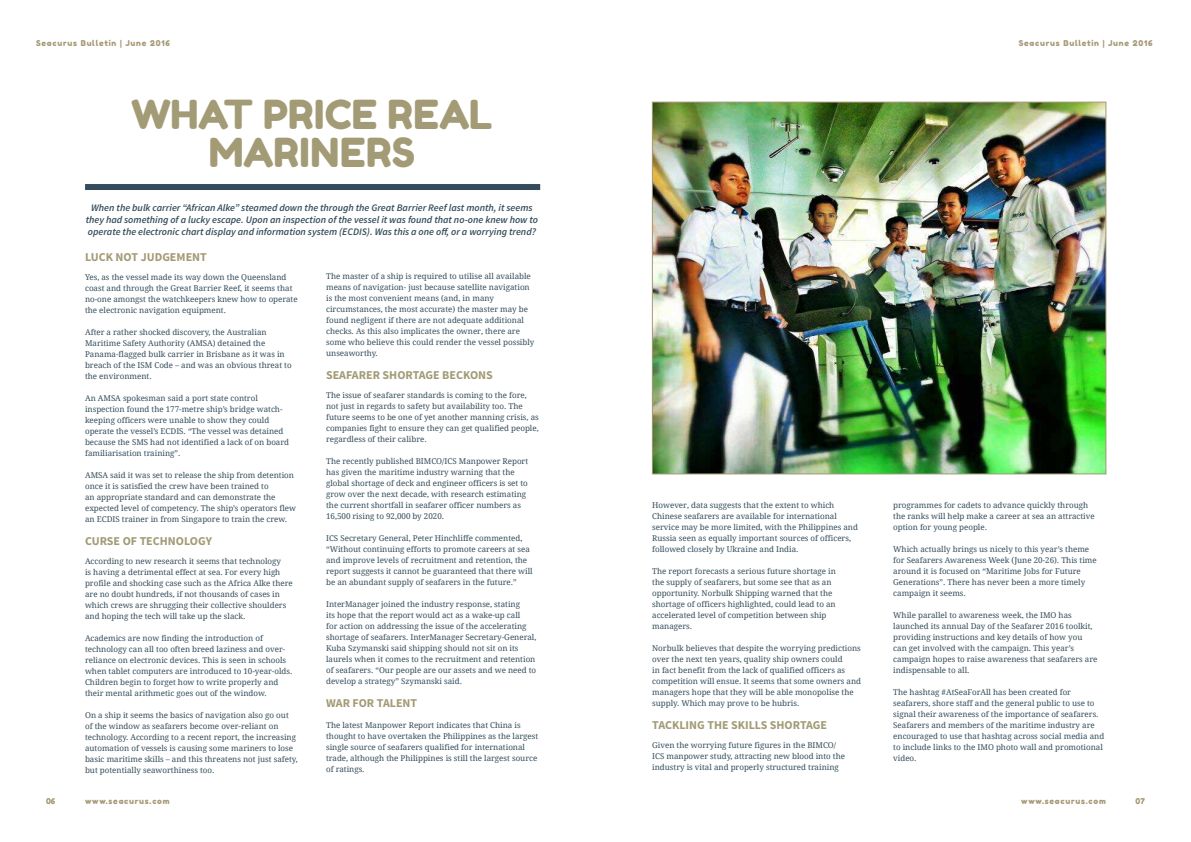
<style>
.page{position:relative;width:1191px;height:842px;background:#fff}
.page>*{position:absolute;margin:0;border:0;box-sizing:border-box;transform-origin:0 0}
.t1{font:40px/38px "Fredoka One";letter-spacing:.005em;color:#a39b76;text-align:center}
.t2{font:700 12px "Source Sans Pro";color:#a39b76}
.t3{font:italic 600 10px/12px "Source Sans Pro";color:#344d5c;text-align:center}
.t4{font:8px/11px "Droid Serif";color:#344d5c}
.t5{font:8px "Fredoka One";letter-spacing:.1em;color:#a69976}
</style>
<div class="page">
<div style="left:85px;top:184px;width:455px;height:6px;background:#344d5c"></div>
<img style="left:654px;top:104px;width:450px;height:368px">
<p class="t5" style="left:36px;top:38px;width:135px">Seacurus Bulletin | June 2016</p>
<p class="t5" style="left:1018px;top:38px;width:135px">Seacurus Bulletin | June 2016</p>
<h1 class="t1" style="left:131px;top:95px;width:363px">WHAT PRICE REAL<br>MARINERS</h1>
<p class="t3" style="left:86px;top:201px;width:453px">When the bulk carrier “African Alke” steamed down the through the Great Barrier Reef last month, it seems they had something of a lucky escape. Upon an inspection of the vessel it was found that no-one knew how to operate the electronic chart display and information system (ECDIS). Was this a one off, or a worrying trend?</p>
<h2 class="t2" style="left:85px;top:249px;width:123px">LUCK NOT JUDGEMENT</h2>
<p class="t4" style="left:85px;top:272px;width:214px">Yes, as the vessel made its way down the Queensland coast and through the Great Barrier Reef, it seems that no-one amongst the watchkeepers knew how to operate the electronic navigation equipment.</p>
<p class="t4" style="left:85px;top:327px;width:208px">After a rather shocked discovery, the Australian Maritime Safety Authority (AMSA) detained the Panama-flagged bulk carrier in Brisbane as it was in breach of the ISM Code – and was an obvious threat to the environment.</p>
<p class="t4" style="left:85px;top:393px;width:206px">An AMSA spokesman said a port state control inspection found the 177-metre ship’s bridge watch&shy;keeping officers were unable to show they could operate the vessel’s ECDIS. “The vessel was detained because the SMS had not identified a lack of on board familiarisation training”.</p>
<p class="t4" style="left:85px;top:470px;width:212px">AMSA said it was set to release the ship from detention once it is satisfied the crew have been trained to<br>an appropriate standard and can demonstrate the expected level of competency. The ship’s operators flew an ECDIS trainer in from Singapore to train the crew.</p>
<h2 class="t2" style="left:85px;top:533px;width:128px">CURSE OF TECHNOLOGY</h2>
<p class="t4" style="left:85px;top:556px;width:209px">According to new research it seems that technology<br>is having a detrimental effect at sea. For every high profile and shocking case such as the Africa Alke there are no doubt hundreds, if not thousands of cases in which crews are shrugging their collective shoulders and hoping the tech will take up the slack.</p>
<p class="t4" style="left:85px;top:633px;width:209px">Academics are now finding the introduction of technology can all too often breed laziness and over&shy;reliance on electronic devices. This is seen in schools when tablet computers are introduced to 10-year-olds.<br>Children begin to forget how to write properly and their mental arithmetic goes out of the window.</p>
<p class="t4" style="left:85px;top:710px;width:214px">On a ship it seems the basics of navigation also go out of the window as seafarers become over-reliant on technology. According to a recent report, the increasing automation of vessels is causing some mariners to lose basic maritime skills – and this threatens not just safety, but potentially seaworthiness too.</p>
<p class="t4" style="left:326px;top:271px;width:210px">The master of a ship is required to utilise all available means of navigation- just because satellite navigation is the most convenient means (and, in many circumstances, the most accurate) the master may be found negligent if there are not adequate additional checks. As this also implicates the owner, there are some who believe this could render the vessel possibly unseaworthy.</p>
<h2 class="t2" style="left:326px;top:367px;width:168px">SEAFARER SHORTAGE BECKONS</h2>
<p class="t4" style="left:326px;top:390px;width:214px">The issue of seafarer standards is coming to the fore, not just in regards to safety but availability too. The future seems to be one of yet another manning crisis, as companies fight to ensure they can get qualified people, regardless of their calibre.</p>
<p class="t4" style="left:326px;top:456px;width:204px">The recently published BIMCO/ICS Manpower Report has given the maritime industry warning that the global shortage of deck and engineer officers is set to grow over the next decade, with research estimating the current shortfall in seafarer officer numbers as 16,500 rising to 92,000 by 2020.</p>
<p class="t4" style="left:326px;top:533px;width:208px">ICS Secretary General, Peter Hinchliffe commented, “Without continuing efforts to promote careers at sea and improve levels of recruitment and retention, the report suggests it cannot be guaranteed that there will be an abundant supply of seafarers in the future.”</p>
<p class="t4" style="left:326px;top:599px;width:212px">InterManager joined the industry response, stating<br>its hope that the report would act as a wake-up call<br>for action on addressing the issue of the accelerating shortage of seafarers. InterManager Secretary-General, Kuba Szymanski said shipping should not sit on its laurels when it comes to the recruitment and retention of seafarers. “Our people are our assets and we need to develop a strategy” Szymanski said.</p>
<h2 class="t2" style="left:326px;top:695px;width:93px">WAR FOR TALENT</h2>
<p class="t4" style="left:326px;top:720px;width:214px">The latest Manpower Report indicates that China is thought to have overtaken the Philippines as the largest single source of seafarers qualified for international trade, although the Philippines is still the largest source of ratings.</p>
<p class="t4" style="left:652px;top:500px;width:207px">However, data suggests that the extent to which Chinese seafarers are available for international service may be more limited, with the Philippines and Russia seen as equally important sources of officers, followed closely by Ukraine and India.</p>
<p class="t4" style="left:652px;top:566px;width:185px">The report forecasts a serious future shortage in the supply of seafarers, but some see that as an opportunity. Norbulk Shipping warned that the shortage of officers highlighted, could lead to an accelerated level of competition between ship managers.</p>
<p class="t4" style="left:652px;top:643px;width:210px">Norbulk believes that despite the worrying predictions over the next ten years, quality ship owners could<br>in fact benefit from the lack of qualified officers as competition will ensue. It seems that some owners and managers hope that they will be able monopolise the supply. Which may prove to be hubris.</p>
<h2 class="t2" style="left:652px;top:717px;width:176px">TACKLING THE SKILLS SHORTAGE</h2>
<p class="t4" style="left:652px;top:740px;width:194px">Given the worrying future figures in the BIMCO/<br>ICS manpower study, attracting new blood into the industry is vital and properly structured training</p>
<p class="t4" style="left:893px;top:500px;width:203px">programmes for cadets to advance quickly through the ranks will help make a career at sea an attractive option for young people.</p>
<p class="t4" style="left:893px;top:544px;width:205px">Which actually brings us nicely to this year’s theme for Seafarers Awareness Week (June 20-26). This time around it is focused on “Maritime Jobs for Future Generations”. There has never been a more timely campaign it seems.</p>
<p class="t4" style="left:893px;top:610px;width:206px">While parallel to awareness week, the IMO has launched its annual Day of the Seafarer 2016 toolkit, providing instructions and key details of how you can get involved with the campaign. This year’s campaign hopes to raise awareness that seafarers are indispensable to all.</p>
<p class="t4" style="left:893px;top:687px;width:212px">The hashtag #AtSeaForAll has been created for seafarers, shore staff and the general public to use to signal their awareness of the importance of seafarers.<br>Seafarers and members of the maritime industry are encouraged to use that hashtag across social media and to include links to the IMO photo wall and promotional video.</p>
<p class="t5" style="left:46px;top:796px;width:11px">06</p>
<p class="t5" style="left:85px;top:796px;width:86px">www.seacurus.com</p>
<p class="t5" style="left:1021px;top:796px;width:86px">www.seacurus.com</p>
<p class="t5" style="left:1135px;top:796px;width:11px">07</p>
</div>
